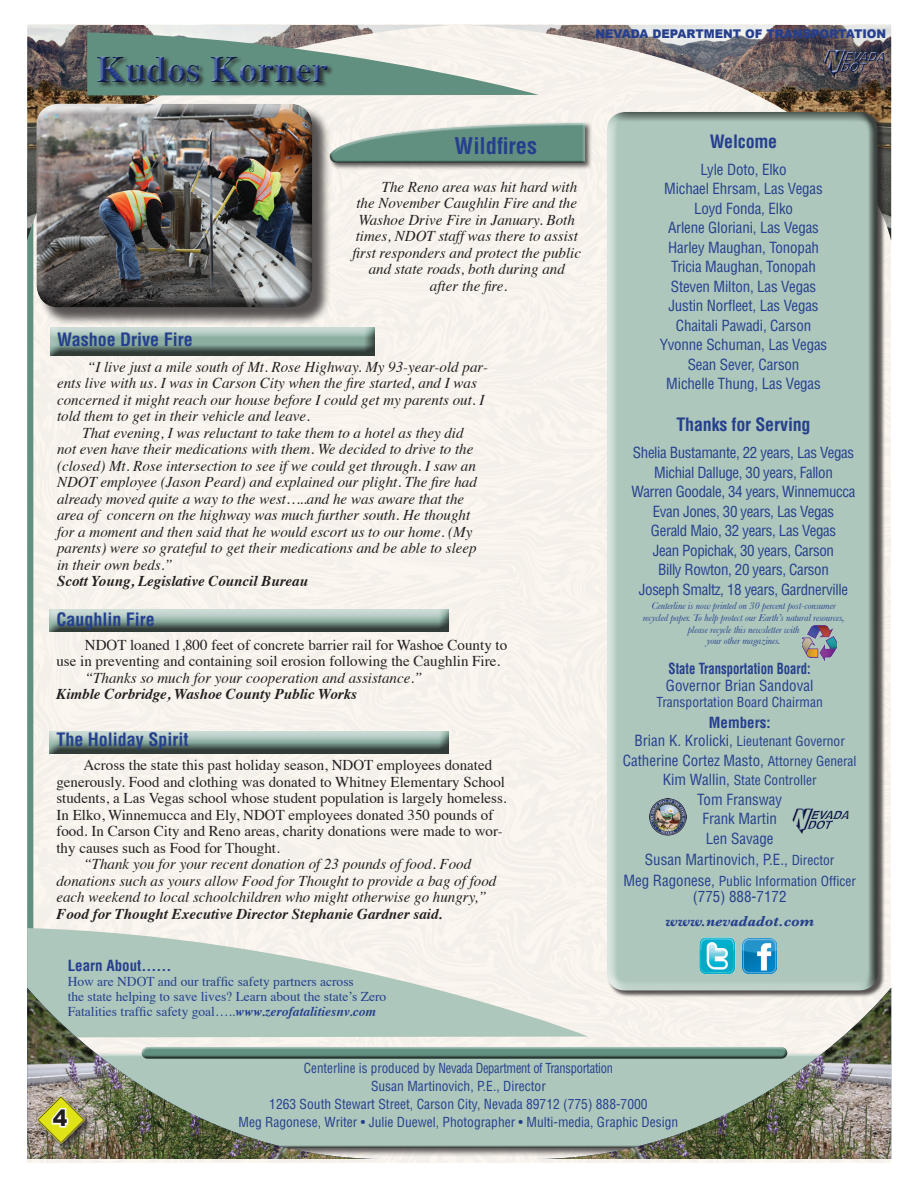
<style>
.page{position:relative;width:918px;height:1188px;background:#fff}
.page>*{position:absolute;margin:0;border:0;box-sizing:border-box;transform-origin:0 0}
.t1{font:700 37.5px "Times";color:#253f8e}
.t2{font:700 condensed 22.5px "Helvetica";color:#253f8e}
.t3{font:900 22.5px "Arial";color:#231f20}
.t4{font:700 condensed 18px "Helvetica";color:#253f8e}
.t5{font:italic 15px/16.5px "Times";color:#231f20}
.t6{font:condensed 15px/19.5px "Helvetica";letter-spacing:-.01em;color:#253f8e;text-align:center}
.t7{font:15px/16.5px "Times";color:#231f20}
.t8{font:italic 700 15px "Times";color:#231f20}
.t9{font:700 condensed 15px "Helvetica";color:#253f8e;scale:.85 1}
.t10{font:700 condensed 15px "Helvetica";color:#253f8e}
.t11{font:italic 700 15px "Baskerville";color:#253f8e}
.t12{font:condensed 13.5px/18px "Helvetica";color:#253f8e;text-align:center}
.t13{font:13.5px/15px "Times";color:#253f8e}
.t14{font:900 12px "Arial";color:#253f8e}
.t15{font:italic 10.35px/11.7px "Baskerville";letter-spacing:-.01em;color:#253f8e;text-align:center}
.s1{font-weight:700;font-style:italic}
.s2{font-size:15px}
.s3{font-size:13.5px}
</style>
<div class="page">
<div style="left:27px;top:25px;width:863px;height:1137px;background:#f7f2ec"></div>
<svg style="left:27px;top:241px;width:6px;height:687px;background:#669383"></svg>
<svg style="left:27px;top:928px;width:561px;height:109px;background:#d1dcd3"></svg>
<img style="left:27px;top:25px;width:426px;height:216px">
<img style="left:466px;top:25px;width:425px;height:216px">
<div style="left:41px;top:1059px;width:837px;height:91px;background:#adc7bc"></div>
<div style="left:140px;top:1044px;width:649px;height:13px;background:#fff;opacity:.75"></div>
<div style="left:140px;top:1048px;width:650px;height:11px;background:#231f20;opacity:.75"></div>
<div style="left:328px;top:121px;width:264px;height:49px;background:#231f20;opacity:.75"></div>
<div style="left:327px;top:120px;width:259px;height:43px;background:#fff;opacity:.75"></div>
<div style="left:327px;top:152px;width:259px;height:12px;background:#231f20;opacity:.75"></div>
<div style="left:49px;top:325px;width:328px;height:27px;background:#f8f3ec"></div>
<div style="left:49px;top:327px;width:328px;height:30px;background:#231f20;opacity:.75"></div>
<div style="left:39px;top:106px;width:292px;height:220px;background:#231f20;opacity:.75"></div>
<div style="left:35px;top:103px;width:278px;height:192px;background:#fff;opacity:.75"></div>
<div style="left:35px;top:108px;width:278px;height:199px;background:#231f20;opacity:.75"></div>
<div style="left:48px;top:608px;width:402px;height:20px;background:#ccdcd6"></div>
<div style="left:48px;top:610px;width:402px;height:22px;background:#231f20;opacity:.75"></div>
<div style="left:49px;top:729px;width:402px;height:20px;background:#f8f3ed"></div>
<div style="left:49px;top:731px;width:402px;height:22px;background:#231f20;opacity:.75"></div>
<svg style="left:535px;top:988px;width:16px;height:171px"></svg>
<img style="left:551px;top:988px;width:340px;height:171px">
<svg style="left:367px;top:988px;width:16px;height:171px"></svg>
<img style="left:27px;top:988px;width:340px;height:171px">
<img style="left:824px;top:50px;width:60px;height:27px">
<div style="left:37px;top:1096px;width:55px;height:56px;background:#231f20;opacity:.75"></div>
<img style="left:37px;top:1093px;width:51px;height:51px">
<svg style="left:50px;top:1106px;width:20px;height:23px"></svg>
<svg style="left:87px;top:32px;width:452px;height:63px;background:#b4c3b9"></svg>
<div style="left:87px;top:45px;width:252px;height:41px;background:#fff;opacity:.75"></div>
<div style="left:87px;top:49px;width:252px;height:44px;background:#231f20;opacity:.75"></div>
<div style="left:607px;top:112px;width:278px;height:886px;background:#231f20;opacity:.75"></div>
<div style="left:605px;top:112px;width:263px;height:880px;background:#fff;opacity:.75"></div>
<div style="left:611px;top:112px;width:267px;height:880px;background:#231f20;opacity:.75"></div>
<img style="left:802px;top:625px;width:34px;height:36px">
<img style="left:650px;top:799px;width:37px;height:37px">
<img style="left:792px;top:808px;width:57px;height:26px">
<img style="left:698px;top:937px;width:40px;height:39px">
<img style="left:743px;top:939px;width:34px;height:34px">
<h1 class="t1" style="left:96px;top:33px;width:234px">Kudos Korner</h1>
<p class="t14" style="left:595px;top:27px;width:292px">NEVADA DEPARTMENT OF TRANSPORTATION</p>
<h2 class="t2" style="left:455px;top:132px;width:84px">Wildfires</h2>
<p class="t5" style="left:382px;top:178px;width:197px">The Reno area was hit hard with</p>
<p class="t5" style="left:356px;top:194px;width:222px">the November Caughlin Fire and the</p>
<p class="t5" style="left:359px;top:211px;width:218px">Washoe Drive Fire in January. Both</p>
<p class="t5" style="left:356px;top:227px;width:224px">times, NDOT staff was there to assist</p>
<p class="t5" style="left:353px;top:244px;width:230px">first responders and protect the public</p>
<p class="t5" style="left:369px;top:260px;width:198px">and state roads, both during and</p>
<p class="t5" style="left:430px;top:277px;width:79px">after the fire.</p>
<p class="t4" style="left:57px;top:328px;width:137px">Washoe Drive Fire</p>
<p class="t5" style="left:87px;top:358px;width:403px">“I live just a mile south of Mt. Rose Highway. My 93-year-old par-</p>
<p class="t5" style="left:57px;top:374px;width:421px">ents live with us. I was in Carson City when the fire started, and I was</p>
<p class="t5" style="left:57px;top:391px;width:429px">concerned it might reach our house before I could get my parents out. I</p>
<p class="t5" style="left:57px;top:407px;width:254px">told them to get in their vehicle and leave.</p>
<p class="t5" style="left:83px;top:424px;width:383px">That evening, I was reluctant to take them to a hotel as they did</p>
<p class="t5" style="left:57px;top:440px;width:418px">not even have their medications with them. We decided to drive to the</p>
<p class="t5" style="left:57px;top:457px;width:420px">(closed) Mt. Rose intersection to see if we could get through. I saw an</p>
<p class="t5" style="left:57px;top:473px;width:421px">NDOT employee (Jason Peard) and explained our plight. The fire had</p>
<p class="t5" style="left:57px;top:490px;width:409px">already moved quite a way to the west…..and he was aware that the</p>
<p class="t5" style="left:57px;top:506px;width:415px">area of concern on the highway was much further south. He thought</p>
<p class="t5" style="left:57px;top:523px;width:417px">for a moment and then said that he would escort us to our home. (My</p>
<p class="t5" style="left:57px;top:539px;width:421px">parents) were so grateful to get their medications and be able to sleep</p>
<p class="t5" style="left:57px;top:556px;width:117px">in their own beds.”</p>
<p class="t8" style="left:57px;top:567px;width:253px">Scott Young, Legislative Council Bureau</p>
<p class="t4" style="left:56px;top:608px;width:100px">Caughlin Fire</p>
<p class="t7" style="left:56px;top:635px;width:452px;text-indent:28px">NDOT loaned 1,800 feet of concrete barrier rail for Washoe County to use in preventing and containing soil erosion following the Caughlin Fire.</p>
<p class="t5" style="left:85px;top:668px;width:339px">“Thanks so much for your cooperation and assistance.”</p>
<p class="t8" style="left:56px;top:680px;width:302px">Kimble Corbridge, Washoe County Public Works</p>
<p class="t4" style="left:56px;top:729px;width:134px">The Holiday Spirit</p>
<p class="t7" style="left:56px;top:756px;width:452px;text-indent:27px">Across the state this past holiday season, NDOT employees donated generously. Food and clothing was donated to Whitney Elementary School students, a Las Vegas school whose student population is largely homeless.<br>In Elko, Winnemucca and Ely, NDOT employees donated 350 pounds of food. In Carson City and Reno areas, charity donations were made to wor&shy;thy causes such as Food for Thought.</p>
<p class="t5" style="left:56px;top:855px;width:441px;text-indent:27px">“Thank you for your recent donation of 23 pounds of food. Food donations such as yours allow Food for Thought to provide a bag of food each weekend to local schoolchildren who might otherwise go hungry,”</p>
<p class="t8" style="left:56px;top:900px;width:387px">Food for Thought Executive Director Stephanie Gardner said.</p>
<p class="t10" style="left:68px;top:957px;width:105px">Learn About……</p>
<p class="t13" style="left:68px;top:973px;width:320px">How are NDOT and our traffic safety partners across<br>the state helping to save lives? Learn about the state’s Zero<br>Fatalities traffic safety goal…..<span class="s1">www.zerofatalitiesnv.com</span></p>
<p class="t4" style="left:710px;top:130px;width:69px">Welcome</p>
<p class="t6" style="left:660px;top:159px;width:169px">Lyle Doto, Elko<br>Michael Ehrsam, Las Vegas<br>Loyd Fonda, Elko<br>Arlene Gloriani, Las Vegas<br>Harley Maughan, Tonopah<br>Tricia Maughan, Tonopah<br>Steven Milton, Las Vegas<br>Justin Norfleet, Las Vegas<br>Chaitali Pawadi, Carson<br>Yvonne Schuman, Las Vegas<br>Sean Sever, Carson<br>Michelle Thung, Las Vegas</p>
<p class="t4" style="left:676px;top:414px;width:136px">Thanks for Serving</p>
<p class="t6" style="left:632px;top:443px;width:225px">Shelia Bustamante, 22 years, Las Vegas Michial Dalluge, 30 years, Fallon<br>Warren Goodale, 34 years, Winnemucca Evan Jones, 30 years, Las Vegas<br>Gerald Maio, 32 years, Las Vegas<br>Jean Popichak, 30 years, Carson<br>Billy Rowton, 20 years, Carson<br>Joseph Smaltz, 18 years, Gardnerville</p>
<p class="t15" style="left:643px;top:600px;width:203px">Centerline is now printed on 30 percent post-consumer recycled paper. To help protect our Earth’s natural resources, please recycle this newsletter with<br>your other magazines.</p>
<p class="t9" style="left:669px;top:660px;width:169px">State Transportation Board:</p>
<p class="t6" style="left:666px;top:675px;width:149px">Governor Brian Sandoval</p>
<p class="t12" style="left:657px;top:693px;width:168px">Transportation Board Chairman</p>
<p class="t10" style="left:709px;top:714px;width:63px">Members:</p>
<p class="t12" style="left:635px;top:732px;width:212px"><span class="s2">Brian K. Krolicki,</span> Lieutenant Governor</p>
<p class="t6" style="left:623px;top:750px;width:235px">Catherine Cortez Masto, <span class="s3">Attorney General</span></p>
<p class="t12" style="left:663px;top:771px;width:155px"><span class="s2">Kim Wallin,</span> State Controller</p>
<p class="t6" style="left:697px;top:789px;width:87px">Tom Fransway<br>Frank Martin<br>Len Savage</p>
<p class="t6" style="left:645px;top:849px;width:191px">Susan Martinovich, P.E., <span class="s3">Director</span></p>
<p class="t12" style="left:623px;top:872px;width:234px"><span class="s2">Meg Ragonese,</span> Public Information Officer</p>
<p class="t6" style="left:693px;top:887px;width:95px">(775) 888-7172</p>
<p class="t11" style="left:665px;top:913px;width:150px">www.nevadadot.com</p>
<h2 class="t3" style="left:53px;top:1105px;width:16px">4</h2>
<p class="t12" style="left:239px;top:1059px;width:441px">Centerline is produced by Nevada Department of Transportation<br>Susan Martinovich, P.E., Director<br>1263 South Stewart Street, Carson City, Nevada 89712 (775) 888-7000<br>Meg Ragonese, Writer • Julie Duewel, Photographer • Multi-media, Graphic Design</p>
</div>
